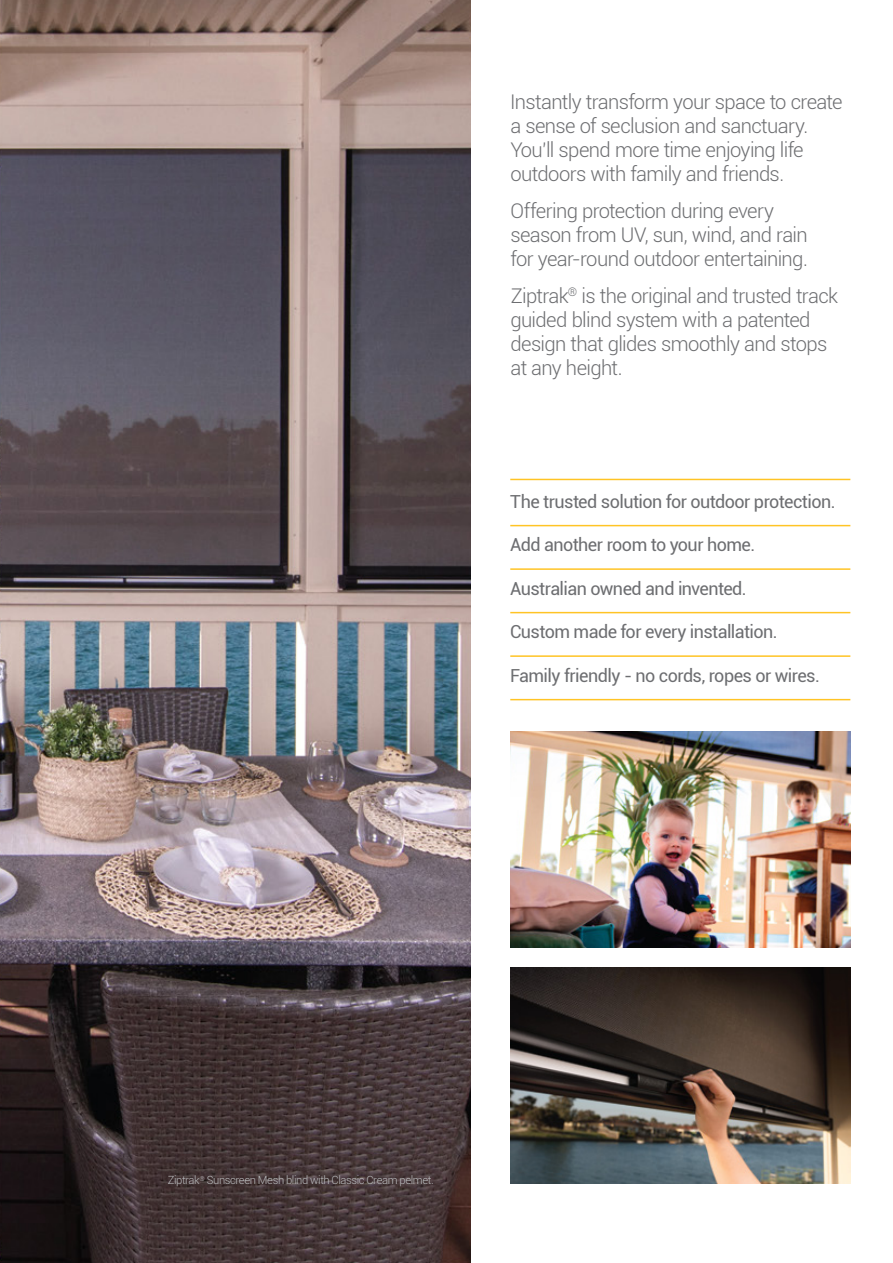
<style>
.page{position:relative;width:893px;height:1263px;background:#fff}
.page>*{position:absolute;margin:0;border:0;box-sizing:border-box;transform-origin:0 0}
.t1{font:300 20.25px/24px "Roboto";letter-spacing:-.03em;color:#6d6e71}
.t2{font:18px "Roboto";letter-spacing:-.03em;color:#6d6e71}
.t3{font:300 11.25px "Roboto";letter-spacing:-.035em;color:#bcbec0}
</style>
<div class="page">
<img style="left:0;top:0;width:471px;height:1263px">
<img style="left:510px;top:731px;width:340px;height:216px">
<img style="left:510px;top:967px;width:340px;height:216px">
<hr style="left:510px;top:479px;width:340px;height:1px;background:#ffc425">
<hr style="left:510px;top:525px;width:340px;height:1px;background:#ffc425">
<hr style="left:510px;top:568px;width:340px;height:2px;background:#ffc425">
<hr style="left:510px;top:612px;width:340px;height:1px;background:#ffc425">
<hr style="left:510px;top:655px;width:340px;height:2px;background:#ffc425">
<hr style="left:510px;top:699px;width:340px;height:1px;background:#ffc425">
<p class="t1" style="left:510px;top:89px;width:334px">Instantly transform your space to create a sense of seclusion and sanctuary.<br>You’ll spend more time enjoying life outdoors with family and friends.</p>
<p class="t1" style="left:510px;top:198px;width:299px">Offering protection during every season from UV, sun, wind, and rain for year-round outdoor entertaining.</p>
<p class="t1" style="left:510px;top:283px;width:329px">Ziptrak<sup>®</sup> is the original and trusted track guided blind system with a patented design that glides smoothly and stops at any height.</p>
<p class="t2" style="left:510px;top:489px;width:327px">The trusted solution for outdoor protection.</p>
<p class="t2" style="left:510px;top:532px;width:247px">Add another room to your home.</p>
<p class="t2" style="left:510px;top:576px;width:238px">Australian owned and invented.</p>
<p class="t2" style="left:510px;top:619px;width:269px">Custom made for every installation.</p>
<p class="t2" style="left:510px;top:663px;width:311px">Family friendly - no cords, ropes or wires.</p>
<p class="t3" style="left:168px;top:1173px;width:268px">Ziptrak<sup>®</sup> Sunscreen Mesh blind with Classic Cream pelmet.</p>
</div>
